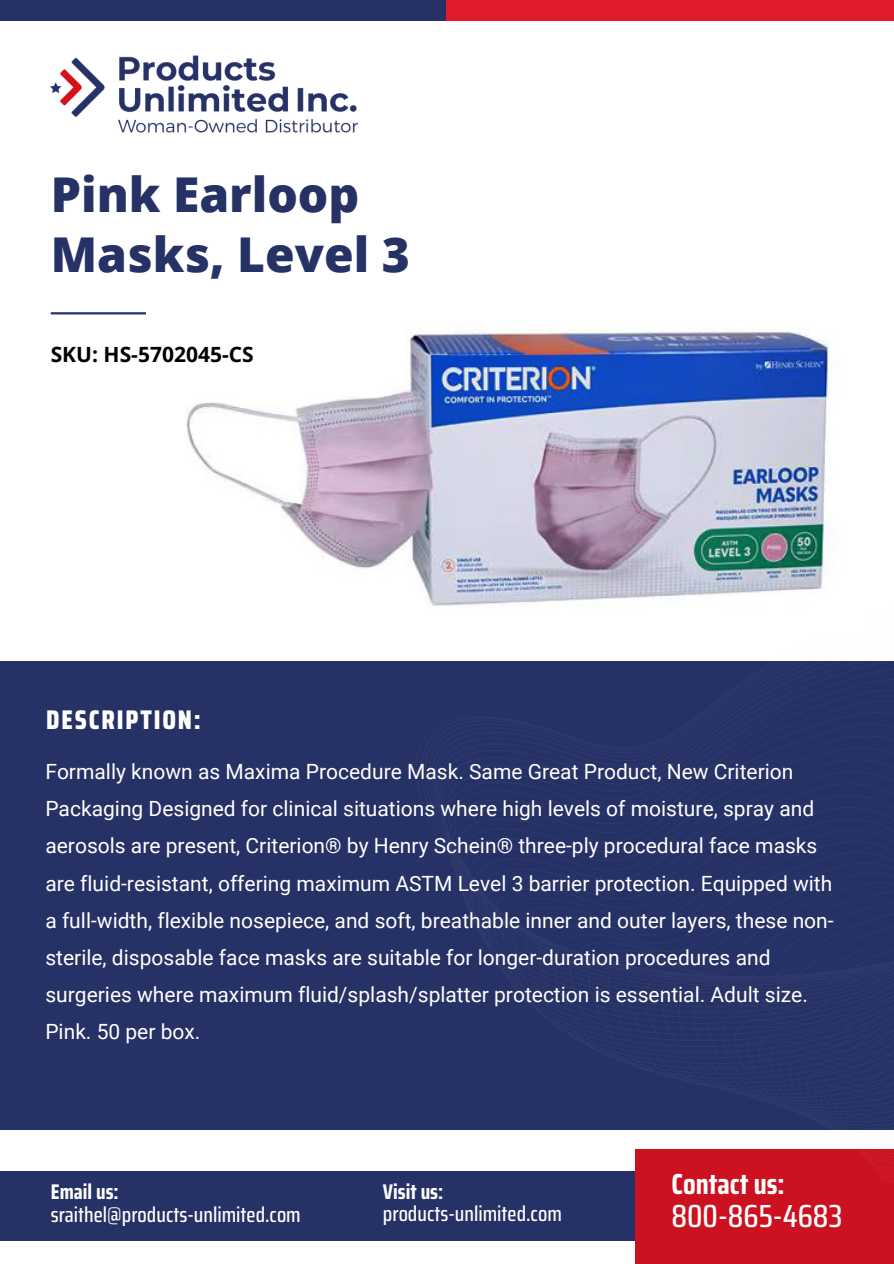
<style>
.page{position:relative;width:894px;height:1264px;background:#fff}
.page>*{position:absolute;margin:0;border:0;box-sizing:border-box;transform-origin:0 0}
.t1{font:800 48px "Open Sans";color:#263165}
.t2{font:500 31.95px "Saira Condensed";color:#fff}
.t3{font:700 29.1px "Saira Condensed";color:#fff}
.t4{font:800 27px "Saira Condensed";letter-spacing:.07em;color:#fff}
.t5{font:500 21.15px/22.5px "Saira Condensed";color:#fff}
.t6{font:21px/37.2px "Roboto";color:#fff}
.t7{font:700 21px "Open Sans";color:#000}
.t8{font:500 18px/24.9px "Saira Condensed";color:#fff}
.s1{font-weight:700}
</style>
<div class="page">
<div style="left:0;top:1171px;width:666px;height:69px;background:#263165"></div>
<div style="left:635px;top:1148px;width:258px;height:115px;background:#cc1120"></div>
<div style="left:0;top:661px;width:893px;height:468px;background:#263165"></div>
<div style="left:0;top:0;width:445px;height:20px;background:#263165"></div>
<div style="left:445px;top:0;width:448px;height:20px;background:#e11b2b"></div>
<img style="left:51px;top:55px;width:306px;height:78px">
<hr style="left:51px;top:312px;width:197px;height:2px;background:#263165">
<img style="left:146px;top:312px;width:689px;height:294px">
<p class="t1" style="left:51px;top:161px;width:310px">Pink Earloop</p>
<p class="t1" style="left:51px;top:221px;width:361px">Masks, Level 3</p>
<h5 class="t7" style="left:51px;top:339px;width:204px">SKU: HS-5702045-CS</h5>
<p class="t4" style="left:46px;top:698px;width:156px">DESCRIPTION:</p>
<p class="t6" style="left:45px;top:753px;width:789px">Formally known as Maxima Procedure Mask. Same Great Product, New Criterion Packaging Designed for clinical situations where high levels of moisture, spray and aerosols are present, Criterion® by Henry Schein® three-ply procedural face masks are fluid-resistant, offering maximum ASTM Level 3 barrier protection. Equipped with a full-width, flexible nosepiece, and soft, breathable inner and outer layers, these non&shy;sterile, disposable face masks are suitable for longer-duration procedures and surgeries where maximum fluid/splash/splatter protection is essential. Adult size.<br>Pink. 50 per box.</p>
<p class="t8" style="left:146px;top:788px;width:272px">Lorem ipsum dolor sit amet, consectetur</p>
<p class="t8" style="left:146px;top:837px;width:272px">quis nisi sollicitudin, lobortis gravida lorem.</p>
<h2 class="t5" style="left:51px;top:1180px;width:251px"><span class="s1">Email us: </span>sraithel@products-unlimited.com</h2>
<p class="t5" style="left:383px;top:1179px;width:180px"><span class="s1">Visit us: </span>products-unlimited.com</p>
<h4 class="t3" style="left:671px;top:1160px;width:115px">Contact us:</h4>
<h4 class="t2" style="left:671px;top:1190px;width:172px">800-865-4683</h4>
</div>
